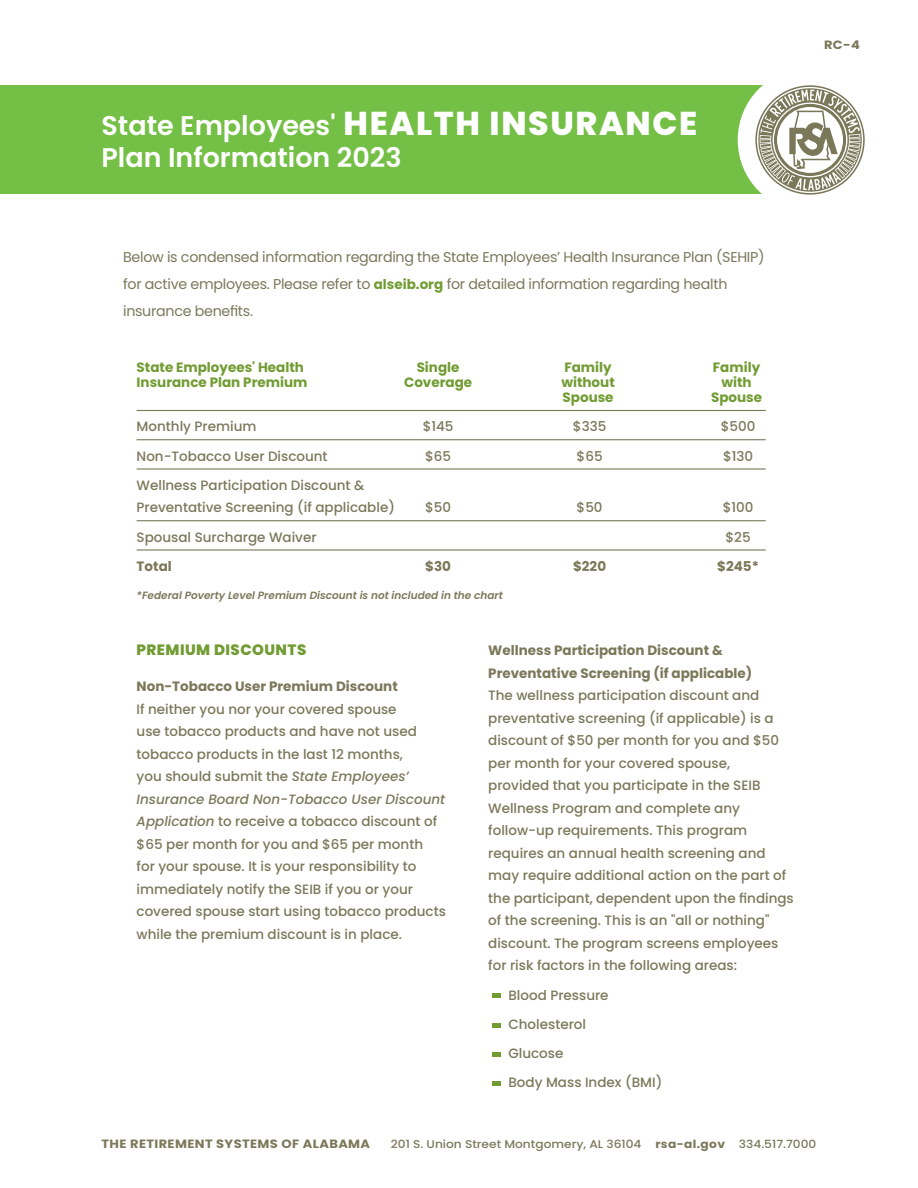
<style>
.page{position:relative;width:918px;height:1188px;background:#fff}
.page>*{position:absolute;margin:0;border:0;box-sizing:border-box;transform-origin:0 0}
.t1{font:500 33px "Poppins";color:#719c32;scale:2.07 1}
.t2{font:600 27px/32.4px "Poppins";color:#fff}
.t3{font:800 15px "Poppins";letter-spacing:.03em;color:#719c32}
.t4{font:14.25px/27px "Poppins";letter-spacing:-.02em;color:#7b785a}
.t5{font:500 13.5px/22.5px "Poppins";color:#7b785a}
.t6{font:700 13.5px/22.5px "Poppins";color:#7b785a}
.t7{font:700 13.5px "Poppins";color:#719c32}
.t8{font:700 12px "Poppins";letter-spacing:.03em;color:#7b785a;scale:1.08 1}
.t9{font:500 11.25px "Poppins";color:#7b785a;scale:1.08 1}
.t10{font:italic 600 10.5px "Poppins";color:#7b785a}
.s1{font-weight:800;font-size:33px}
.s2{font-weight:700;font-size:13.5px;color:#719c32}
.s3{font-style:italic}
.s4{font-weight:700}
</style>
<div class="page">
<hr style="left:137px;top:410px;width:629px;height:1px;background:#7b785a">
<hr style="left:137px;top:439px;width:629px;height:1px;background:#7b785a">
<hr style="left:137px;top:468px;width:629px;height:2px;background:#7b785a">
<hr style="left:137px;top:520px;width:629px;height:1px;background:#7b785a">
<hr style="left:137px;top:549px;width:629px;height:2px;background:#7b785a">
<div style="left:0;top:85px;width:789px;height:109px;background:#74bf45"></div>
<div style="left:738px;top:68px;width:144px;height:144px;background:#fff;border-radius:50%"></div>
<svg style="left:755px;top:85px;width:110px;height:110px"></svg>
<p class="t2" style="left:102px;top:110px;width:597px">State Employees' <span class="s1">HEALTH INSURANCE<br></span>Plan Information 2023</p>
<p class="t8" style="left:824px;top:38px;width:35px">RC-4</p>
<p class="t4" style="left:123px;top:243px;width:643px">Below is condensed information regarding the State Employees’ Health Insurance Plan (SEHIP) for active employees. Please refer to <span class="s2">alseib.org</span> for detailed information regarding health insurance benefits.</p>
<p class="t7" style="left:137px;top:359px;width:169px">State Employees' Health</p>
<p class="t7" style="left:417px;top:359px;width:44px">Single</p>
<p class="t7" style="left:564px;top:359px;width:49px">Family</p>
<p class="t7" style="left:713px;top:359px;width:49px">Family</p>
<p class="t7" style="left:137px;top:374px;width:172px">Insurance Plan Premium</p>
<p class="t7" style="left:404px;top:374px;width:70px">Coverage</p>
<p class="t7" style="left:561px;top:374px;width:55px">without</p>
<p class="t7" style="left:721px;top:374px;width:32px">with</p>
<p class="t7" style="left:563px;top:389px;width:53px">Spouse</p>
<p class="t7" style="left:711px;top:389px;width:53px">Spouse</p>
<p class="t5" style="left:137px;top:415px;width:121px">Monthly Premium</p>
<p class="t5" style="left:423px;top:415px;width:32px">$145</p>
<p class="t5" style="left:573px;top:415px;width:35px">$335</p>
<p class="t5" style="left:721px;top:415px;width:36px">$500</p>
<p class="t5" style="left:137px;top:445px;width:193px">Non-Tobacco User Discount</p>
<p class="t5" style="left:425px;top:445px;width:28px">$65</p>
<p class="t5" style="left:577px;top:445px;width:28px">$65</p>
<p class="t5" style="left:723px;top:445px;width:32px">$130</p>
<p class="t5" style="left:137px;top:474px;width:260px">Wellness Participation Discount &amp;<br>Preventative Screening (if applicable)</p>
<p class="t5" style="left:425px;top:496px;width:28px">$50</p>
<p class="t5" style="left:577px;top:496px;width:28px">$50</p>
<p class="t5" style="left:723px;top:496px;width:32px">$100</p>
<p class="t5" style="left:137px;top:526px;width:181px">Spousal Surcharge Waiver</p>
<p class="t5" style="left:726px;top:526px;width:27px">$25</p>
<p class="t6" style="left:137px;top:555px;width:37px">Total</p>
<p class="t6" style="left:425px;top:555px;width:27px">$30</p>
<p class="t6" style="left:573px;top:555px;width:35px">$220</p>
<p class="t6" style="left:717px;top:555px;width:43px">$245*</p>
<p class="t10" style="left:137px;top:589px;width:368px">*Federal Poverty Level Premium Discount is not included in the chart</p>
<p class="t3" style="left:137px;top:641px;width:171px">PREMIUM DISCOUNTS</p>
<p class="t6" style="left:137px;top:675px;width:263px">Non-Tobacco User Premium Discount</p>
<p class="t5" style="left:137px;top:698px;width:311px">If neither you nor your covered spouse<br>use tobacco products and have not used tobacco products in the last 12 months,<br>you should submit the <span class="s3">State Employees’ Insurance Board Non-Tobacco User Discount Application</span> to receive a tobacco discount of $65 per month for you and $65 per month<br>for your spouse. It is your responsibility to immediately notify the SEIB if you or your covered spouse start using tobacco products while the premium discount is in place.</p>
<p class="t6" style="left:488px;top:639px;width:266px">Wellness Participation Discount &amp;<br>Preventative Screening (if applicable)</p>
<p class="t5" style="left:488px;top:684px;width:307px">The wellness participation discount and preventative screening (if applicable) is a discount of $50 per month for you and $50 per month for your covered spouse, provided that you participate in the SEIB Wellness Program and complete any follow-up requirements. This program requires an annual health screening and may require additional action on the part of the participant, dependent upon the findings of the screening. This is an "all or nothing" discount. The program screens employees for risk factors in the following areas:</p>
<p class="t1" style="left:488px;top:976px;width:9px">·</p>
<p class="t5" style="left:508px;top:984px;width:102px">Blood Pressure</p>
<p class="t1" style="left:488px;top:1006px;width:9px">·</p>
<p class="t5" style="left:508px;top:1013px;width:79px">Cholesterol</p>
<p class="t1" style="left:488px;top:1035px;width:9px">·</p>
<p class="t5" style="left:508px;top:1042px;width:57px">Glucose</p>
<p class="t1" style="left:488px;top:1064px;width:9px">·</p>
<p class="t5" style="left:508px;top:1071px;width:155px">Body Mass Index (BMI)</p>
<p class="t8" style="left:102px;top:1137px;width:250px">THE RETIREMENT SYSTEMS OF ALABAMA</p>
<p class="t9" style="left:391px;top:1138px;width:396px">201 S. Union Street Montgomery, AL 36104 <span class="s4">rsa-al.gov</span> 334.517.7000</p>
</div>
